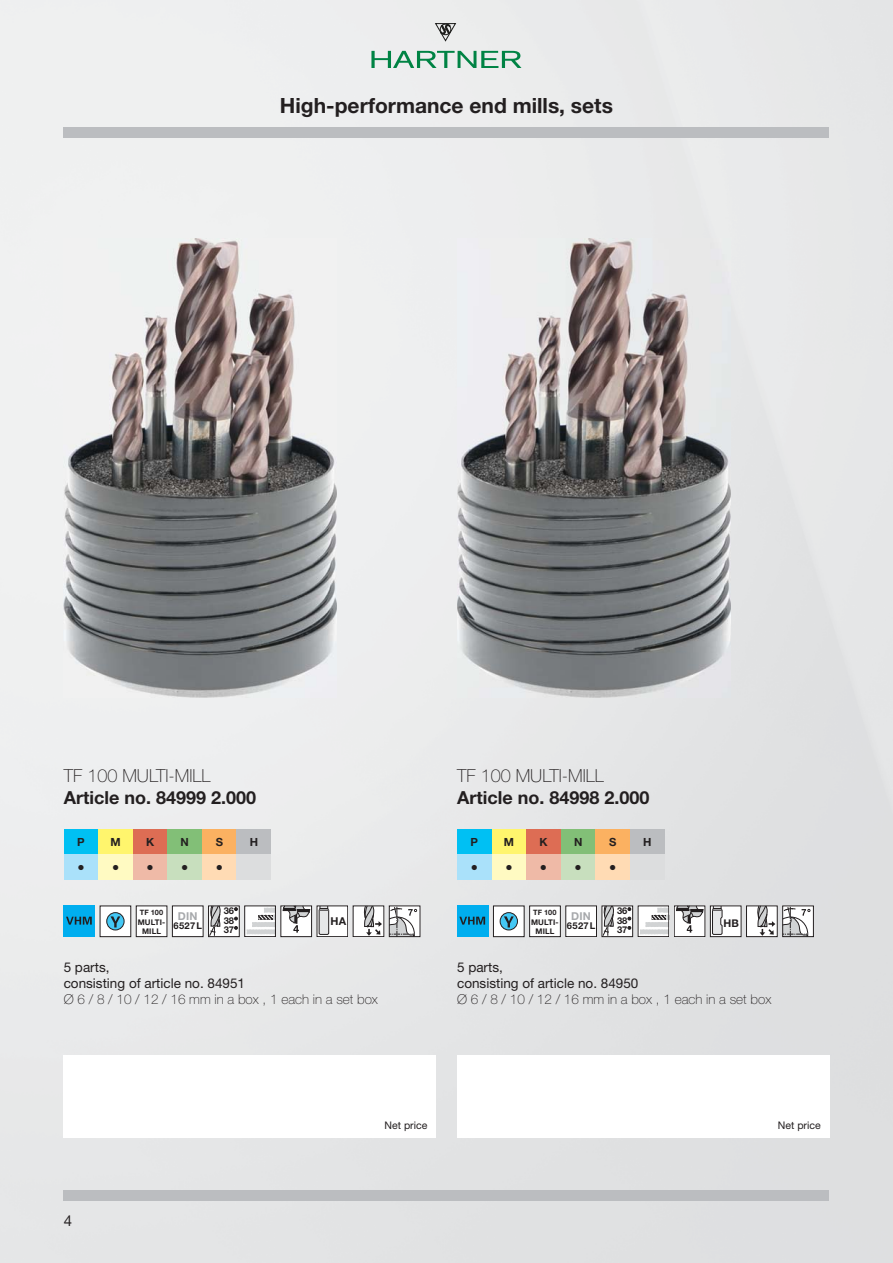
<style>
.page{position:relative;width:893px;height:1263px;background:#fff}
.page>*{position:absolute;margin:0;border:0;box-sizing:border-box;transform-origin:0 0}
.t1{font:700 21px "Helvetica Neue LTW1 G";color:#231f20}
.t2{font:700 18px "Helvetica Neue LTW1 G";color:#231f20}
.t3{font:100 18px "Helvetica Neue LTW1 G";color:#231f20}
.t4{font:15px "Helvetica Neue LTW1 G";color:#231f20}
.t5{font:100 13.5px "Helvetica Neue LTW1 G";color:#231f20}
.t6{font:13.5px/16.2px "Helvetica Neue LTW1 G";color:#231f20}
.t7{font:700 11.25px "Helvetica Neue LTW1 G";color:#231f20}
.t8{font:700 10.8px "Helvetica Neue LTW1 G";letter-spacing:.02em;color:#a7a9ac}
.t9{font:700 10.8px "Helvetica Neue LTW1 G";color:#231f20}
.t10{font:700 10.65px "Helvetica Neue LTW1 G";color:#231f20}
.t11{font:10.5px "Helvetica Neue LTW1 G";color:#231f20}
.t12{font:700 9.3px/9.3px "Helvetica Neue LTW1 G";letter-spacing:.02em;color:#231f20;text-align:justify}
.t13{font:700 7.8px/9.3px "Helvetica Neue LTW1 G";letter-spacing:.02em;color:#231f20;text-align:center}
.t14{font:700 7.35px "Helvetica Neue LTW1 G";letter-spacing:.01em;color:#231f20}
.s1{font-weight:900}
</style>
<div class="page">
<div style="left:701px;top:0;width:192px;height:1263px;background:#e2e3e4"></div>
<div style="left:0;top:255px;width:89px;height:1008px;background:#edeeef"></div>
<div style="left:294px;top:255px;width:203px;height:1008px;background:#eaebeb"></div>
<div style="left:89px;top:697px;width:205px;height:566px;background:#e9eaeb"></div>
<div style="left:497px;top:697px;width:205px;height:566px;background:#e1e2e3"></div>
<div style="left:64px;top:1191px;width:765px;height:10px;background:#bbbdc0"></div>
<svg style="left:371px;top:51px;width:150px;height:17px;background:#96c6b0"></svg>
<svg style="left:434px;top:23px;width:23px;height:19px"></svg>
<div style="left:64px;top:829px;width:34px;height:26px;background:#00c0f3"></div>
<div style="left:98px;top:829px;width:35px;height:26px;background:#fff56d"></div>
<div style="left:133px;top:829px;width:34px;height:26px;background:#dd6d54"></div>
<div style="left:167px;top:829px;width:35px;height:26px;background:#82bf77"></div>
<div style="left:202px;top:829px;width:35px;height:26px;background:#fbb161"></div>
<div style="left:237px;top:829px;width:34px;height:26px;background:#bbbdc0"></div>
<div style="left:64px;top:855px;width:34px;height:25px;background:#aae1fa"></div>
<div style="left:98px;top:855px;width:35px;height:25px;background:#fffac2"></div>
<div style="left:133px;top:855px;width:34px;height:25px;background:#efbaa7"></div>
<div style="left:167px;top:855px;width:35px;height:25px;background:#c8dfbe"></div>
<div style="left:202px;top:855px;width:35px;height:25px;background:#ffdbb4"></div>
<div style="left:237px;top:855px;width:34px;height:25px;background:#dcddde"></div>
<div style="left:457px;top:829px;width:35px;height:26px;background:#00c0f3"></div>
<div style="left:492px;top:829px;width:34px;height:26px;background:#fff56d"></div>
<div style="left:526px;top:829px;width:35px;height:26px;background:#dd6d54"></div>
<div style="left:561px;top:829px;width:34px;height:26px;background:#82bf77"></div>
<div style="left:595px;top:829px;width:35px;height:26px;background:#fbb161"></div>
<div style="left:630px;top:829px;width:35px;height:26px;background:#bbbdc0"></div>
<div style="left:457px;top:855px;width:35px;height:25px;background:#aae1fa"></div>
<div style="left:492px;top:855px;width:34px;height:25px;background:#fffac2"></div>
<div style="left:526px;top:855px;width:35px;height:25px;background:#efbaa7"></div>
<div style="left:561px;top:855px;width:34px;height:25px;background:#c8dfbe"></div>
<div style="left:595px;top:855px;width:35px;height:25px;background:#ffdbb4"></div>
<div style="left:630px;top:855px;width:35px;height:25px;background:#dcddde"></div>
<div style="left:64px;top:906px;width:31px;height:31px;background:#00aeef"></div>
<svg style="left:66px;top:917px;width:26px;height:8px"></svg>
<div style="left:100px;top:906px;width:31px;height:31px;background:#fff"></div>
<svg style="left:107px;top:913px;width:17px;height:17px"></svg>
<div style="left:106px;top:912px;width:18px;height:18px;border:1px solid #231f20;border-radius:50%"></div>
<svg style="left:110px;top:916px;width:10px;height:11px"></svg>
<div style="left:136px;top:906px;width:31px;height:31px;background:#fff"></div>
<div style="left:136px;top:906px;width:31px;height:31px;border:1px solid #231f20"></div>
<div style="left:172px;top:906px;width:31px;height:31px;background:#fff"></div>
<div style="left:172px;top:906px;width:31px;height:31px;border:1px solid #231f20"></div>
<div style="left:208px;top:906px;width:31px;height:31px;background:#fff"></div>
<svg style="left:209px;top:905px;width:12px;height:30px"></svg>
<div style="left:208px;top:906px;width:31px;height:31px;border:1px solid #231f20"></div>
<div style="left:244px;top:906px;width:32px;height:31px;background:#f5f5f5"></div>
<svg style="left:247px;top:908px;width:27px;height:26px"></svg>
<div style="left:244px;top:906px;width:32px;height:31px;border:1px solid #231f20"></div>
<div style="left:281px;top:906px;width:31px;height:31px;background:#fff"></div>
<svg style="left:283px;top:905px;width:27px;height:28px"></svg>
<div style="left:281px;top:906px;width:31px;height:31px;border:1px solid #231f20"></div>
<div style="left:317px;top:906px;width:31px;height:31px;background:#fff"></div>
<svg style="left:319px;top:908px;width:10px;height:27px"></svg>
<div style="left:317px;top:906px;width:31px;height:31px;border:1px solid #231f20"></div>
<div style="left:353px;top:906px;width:31px;height:31px;background:#fff"></div>
<svg style="left:363px;top:905px;width:19px;height:30px"></svg>
<div style="left:353px;top:906px;width:31px;height:31px;border:1px solid #231f20"></div>
<div style="left:389px;top:906px;width:31px;height:31px;background:#fff"></div>
<svg style="left:391px;top:908px;width:26px;height:27px"></svg>
<div style="left:389px;top:906px;width:31px;height:31px;border:1px solid #231f20"></div>
<div style="left:457px;top:906px;width:31px;height:31px;background:#00aeef"></div>
<svg style="left:459px;top:917px;width:26px;height:8px"></svg>
<div style="left:493px;top:906px;width:31px;height:31px;background:#fff"></div>
<svg style="left:500px;top:913px;width:17px;height:17px"></svg>
<div style="left:500px;top:912px;width:18px;height:18px;border:1px solid #231f20;border-radius:50%"></div>
<svg style="left:504px;top:916px;width:10px;height:11px"></svg>
<div style="left:493px;top:906px;width:31px;height:31px;border:1px solid #231f20"></div>
<div style="left:529px;top:906px;width:31px;height:31px;background:#fff"></div>
<div style="left:529px;top:906px;width:31px;height:31px;border:1px solid #231f20"></div>
<div style="left:565px;top:906px;width:32px;height:31px;background:#fff"></div>
<div style="left:565px;top:906px;width:32px;height:31px;border:1px solid #231f20"></div>
<div style="left:602px;top:906px;width:31px;height:31px;background:#fff"></div>
<svg style="left:602px;top:905px;width:12px;height:30px"></svg>
<div style="left:602px;top:906px;width:31px;height:31px;border:1px solid #231f20"></div>
<div style="left:638px;top:906px;width:31px;height:31px;background:#f3f3f4"></div>
<svg style="left:640px;top:908px;width:27px;height:26px"></svg>
<div style="left:638px;top:906px;width:31px;height:31px;border:1px solid #231f20"></div>
<div style="left:674px;top:906px;width:31px;height:31px;background:#fff"></div>
<svg style="left:676px;top:905px;width:28px;height:28px"></svg>
<div style="left:674px;top:906px;width:31px;height:31px;border:1px solid #231f20"></div>
<div style="left:710px;top:906px;width:31px;height:31px;background:#fff"></div>
<svg style="left:712px;top:908px;width:11px;height:27px"></svg>
<div style="left:710px;top:906px;width:31px;height:31px;border:1px solid #231f20"></div>
<div style="left:746px;top:906px;width:31px;height:31px;background:#fff"></div>
<svg style="left:756px;top:905px;width:19px;height:30px"></svg>
<div style="left:746px;top:906px;width:31px;height:31px;border:1px solid #231f20"></div>
<div style="left:782px;top:906px;width:31px;height:31px;background:#fff"></div>
<svg style="left:784px;top:908px;width:26px;height:27px"></svg>
<div style="left:782px;top:906px;width:31px;height:31px;border:1px solid #231f20"></div>
<img style="left:64px;top:238px;width:273px;height:459px">
<img style="left:457px;top:238px;width:273px;height:459px">
<div style="left:457px;top:1055px;width:372px;height:82px;background:#fff"></div>
<div style="left:64px;top:1055px;width:372px;height:82px;background:#fff"></div>
<div style="left:64px;top:128px;width:765px;height:10px;background:#bbbdc0"></div>
<h1 class="t1" style="left:280px;top:98px;width:334px">High-performance end mills, sets</h1>
<h2 class="t3" style="left:64px;top:769px;width:148px">TF 100 MULTI-MILL</h2>
<h2 class="t2" style="left:64px;top:791px;width:194px">Article no. 84999 2.000</h2>
<h2 class="t3" style="left:457px;top:769px;width:148px">TF 100 MULTI-MILL</h2>
<h2 class="t2" style="left:457px;top:791px;width:194px">Article no. 84998 2.000</h2>
<p class="t7" style="left:77px;top:838px;width:9px">P</p>
<p class="t7" style="left:110px;top:838px;width:12px">M</p>
<p class="t7" style="left:146px;top:838px;width:10px">K</p>
<p class="t7" style="left:181px;top:838px;width:10px">N</p>
<p class="t7" style="left:216px;top:838px;width:9px">S</p>
<p class="t7" style="left:250px;top:838px;width:10px">H</p>
<p class="t7" style="left:471px;top:838px;width:9px">P</p>
<p class="t7" style="left:504px;top:838px;width:12px">M</p>
<p class="t7" style="left:539px;top:838px;width:10px">K</p>
<p class="t7" style="left:574px;top:838px;width:10px">N</p>
<p class="t7" style="left:609px;top:838px;width:9px">S</p>
<p class="t7" style="left:643px;top:838px;width:10px">H</p>
<p class="t14" style="left:140px;top:910px;width:25px">TF 100</p>
<p class="t13" style="left:138px;top:918px;width:29px">MULTI-<br>MILL</p>
<p class="t8" style="left:178px;top:912px;width:21px">DIN</p>
<p class="t12" style="left:174px;top:922px;width:30px">6527L</p>
<p class="t12" style="left:224px;top:907px;width:16px">36<span class="s1">° </span>38<span class="s1">° </span>37<span class="s1">°</span></p>
<p class="t9" style="left:330px;top:917px;width:17px">HA</p>
<p class="t14" style="left:533px;top:910px;width:25px">TF 100</p>
<p class="t13" style="left:531px;top:918px;width:29px">MULTI-<br>MILL</p>
<p class="t8" style="left:571px;top:912px;width:21px">DIN</p>
<p class="t12" style="left:567px;top:922px;width:30px">6527L</p>
<p class="t12" style="left:617px;top:907px;width:16px">36<span class="s1">° </span>38<span class="s1">° </span>37<span class="s1">°</span></p>
<p class="t10" style="left:723px;top:919px;width:17px">HB</p>
<p class="t6" style="left:64px;top:960px;width:183px">5 parts,<br>consisting of article no. 84951</p>
<p class="t5" style="left:64px;top:995px;width:316px">Ø 6 / 8 / 10 / 12 / 16 mm in a box , 1 each in a set box</p>
<p class="t6" style="left:457px;top:960px;width:183px">5 parts,<br>consisting of article no. 84950</p>
<p class="t5" style="left:457px;top:995px;width:316px">Ø 6 / 8 / 10 / 12 / 16 mm in a box , 1 each in a set box</p>
<p class="t4" style="left:64px;top:1215px;width:10px">4</p>
<p class="t11" style="left:384px;top:1121px;width:44px">Net price</p>
<p class="t11" style="left:778px;top:1121px;width:44px">Net price</p>
</div>
